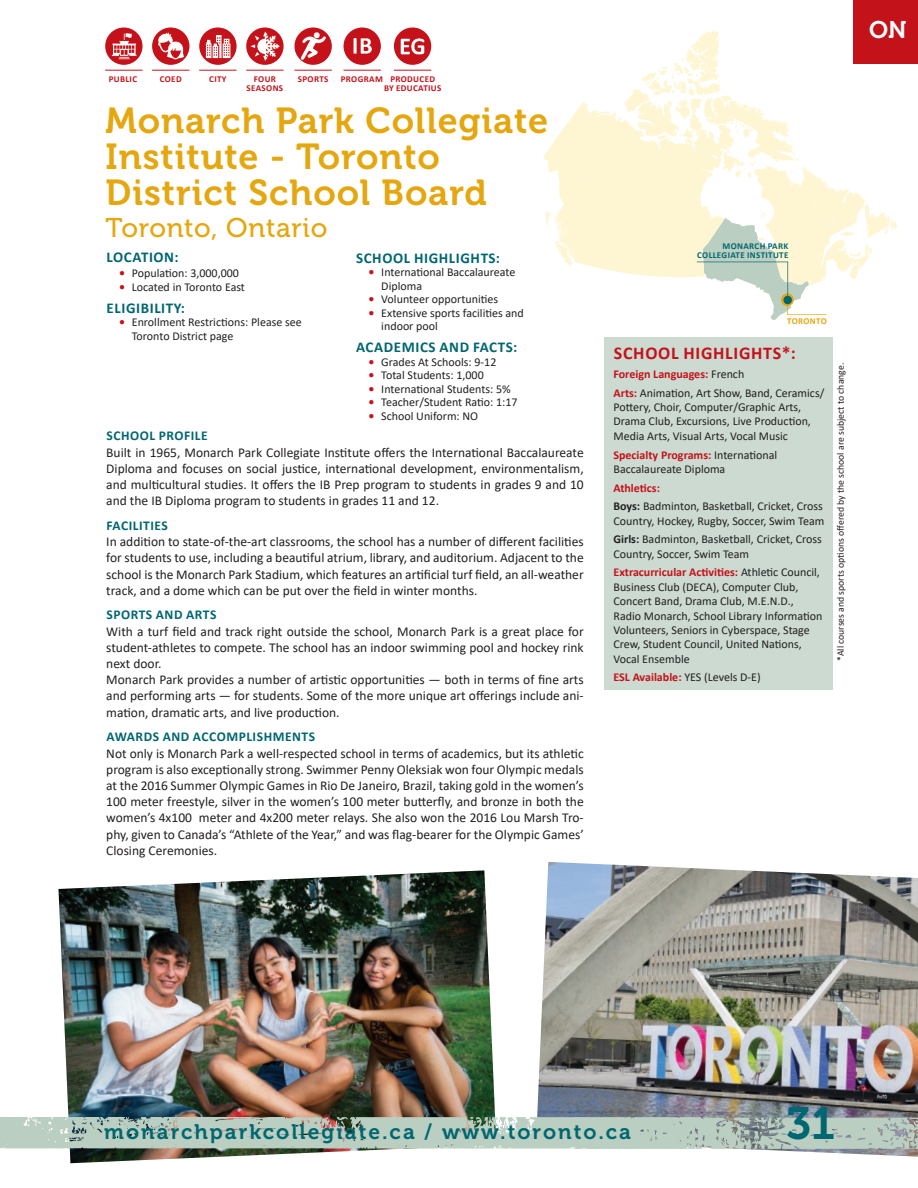
<style>
.page{position:relative;width:918px;height:1188px;background:#fff}
.page>*{position:absolute;margin:0;border:0;box-sizing:border-box;transform-origin:0 0}
.t1{font:45px "Museo 700";color:#006771}
.t2{font:36px/36px "Museo 700";letter-spacing:.025em;color:#e5a710}
.t3{font:27px "Museo 500";letter-spacing:.025em;color:#e5a710}
.t4{font:24px "Museo 700";color:#fff}
.t5{font:21px "Museo 700";letter-spacing:.1em;color:#006770}
.t6{font:700 18px "Calibri";letter-spacing:.04em;color:#c4121a}
.t7{font:700 15px "Calibri";letter-spacing:.04em;color:#006770}
.t8{font:13.5px/16.2px "Calibri";color:#231f20;text-align:justify}
.t9{font:700 13.5px "Calibri";letter-spacing:.04em;color:#006771}
.t10{font:12px/14.4px "Calibri";color:#231f20}
.t11{font:9.75px "Calibri";color:#231f20}
.t12{font:700 9px/9px "Calibri";letter-spacing:.04em;color:#c4121a;text-align:center}
.t13{font:700 9px/9px "Calibri";letter-spacing:.04em;color:#006770;text-align:right}
.t14{font:700 9px "Calibri";letter-spacing:.035em;color:#e5a710}
.s1{font-weight:700;color:#c4121a}
.s2{font-weight:700}
</style>
<div class="page">
<img style="left:537px;top:862px;width:381px;height:295px">
<img style="left:58px;top:870px;width:438px;height:293px">
<svg style="left:0;top:1116px;width:918px;height:34px;background:#b1c2b7"></svg>
<div style="left:854px;top:0;width:64px;height:64px;background:#c4121a"></div>
<img style="left:105px;top:27px;width:38px;height:38px;border-radius:19px">
<img style="left:199px;top:27px;width:38px;height:38px;border-radius:19px">
<img style="left:152px;top:27px;width:37px;height:38px;border-radius:19px">
<img style="left:246px;top:27px;width:38px;height:38px;border-radius:19px">
<img style="left:294px;top:27px;width:38px;height:38px;border-radius:19px">
<img style="left:344px;top:27px;width:37px;height:38px;border-radius:19px">
<hr style="left:105px;top:70px;width:38px;height:1px;background:#c4121a">
<hr style="left:246px;top:70px;width:38px;height:1px;background:#c4121a">
<hr style="left:294px;top:70px;width:38px;height:1px;background:#c4121a">
<hr style="left:344px;top:70px;width:37px;height:1px;background:#c4121a">
<hr style="left:199px;top:70px;width:38px;height:1px;background:#c4121a">
<hr style="left:152px;top:70px;width:37px;height:1px;background:#c4121a">
<div style="left:605px;top:337px;width:228px;height:353px;background:#ccdad1"></div>
<svg style="left:543px;top:31px;width:354px;height:289px"></svg>
<div style="left:783px;top:296px;width:9px;height:8px;background:#006770;border-radius:50%"></div>
<img style="left:394px;top:27px;width:37px;height:38px;border-radius:19px">
<hr style="left:394px;top:70px;width:37px;height:1px;background:#c4121a">
<p class="t12" style="left:109px;top:74px;width:30px">PUBLIC</p>
<p class="t12" style="left:247px;top:74px;width:38px">FOUR<br>SEASONS</p>
<p class="t12" style="left:160px;top:74px;width:23px">COED</p>
<p class="t12" style="left:209px;top:74px;width:19px">CITY</p>
<p class="t12" style="left:298px;top:74px;width:32px">SPORTS</p>
<p class="t12" style="left:341px;top:74px;width:44px">PROGRAM</p>
<p class="t12" style="left:384px;top:74px;width:59px">PRODUCED<br>BY EDUCATIUS</p>
<h2 class="t2" style="left:106px;top:103px;width:444px">Monarch Park Collegiate<br>Institute - Toronto<br>District School Board</h2>
<h3 class="t3" style="left:106px;top:213px;width:223px">Toronto, Ontario</h3>
<p class="t7" style="left:107px;top:247px;width:74px">LOCATION:</p>
<p class="t10" style="left:119px;top:265px;width:121px"><span class="s1">•</span> Population: 3,000,000</p>
<p class="t10" style="left:119px;top:279px;width:127px"><span class="s1">•</span> Located in Toronto East</p>
<p class="t7" style="left:107px;top:297px;width:80px">ELIGIBILITY:</p>
<p class="t10" style="left:132px;top:315px;width:171px;line-height:13.5px;text-indent:-13px"><span class="s1">•</span> Enrollment Restrictions: Please see<br>Toronto District page</p>
<p class="t7" style="left:356px;top:247px;width:146px">SCHOOL HIGHLIGHTS:</p>
<p class="t10" style="left:381px;top:265px;width:136px;line-height:13.5px;text-indent:-13px"><span class="s1">•</span> International Baccalaureate<br>Diploma</p>
<p class="t10" style="left:369px;top:292px;width:131px"><span class="s1">•</span> Volunteer opportunities</p>
<p class="t10" style="left:381px;top:306px;width:144px;line-height:13.5px;text-indent:-13px"><span class="s1">•</span> Extensive sports facilities and indoor pool</p>
<p class="t7" style="left:356px;top:337px;width:163px">ACADEMICS AND FACTS:</p>
<p class="t10" style="left:369px;top:354px;width:129px"><span class="s1">•</span> Grades At Schools: 9-12</p>
<p class="t10" style="left:369px;top:368px;width:117px"><span class="s1">•</span> Total Students: 1,000</p>
<p class="t10" style="left:369px;top:381px;width:144px"><span class="s1">•</span> International Students: 5%</p>
<p class="t10" style="left:369px;top:395px;width:151px"><span class="s1">•</span> Teacher/Student Ratio: 1:17</p>
<p class="t10" style="left:369px;top:408px;width:111px"><span class="s1">•</span> School Uniform: NO</p>
<p class="t9" style="left:107px;top:426px;width:103px">SCHOOL PROFILE</p>
<p class="t8" style="left:106px;top:444px;width:479px">Built in 1965, Monarch Park Collegiate Institute offers the International Baccalaureate Diploma and focuses on social justice, international development, environmentalism, and multicultural studies. It offers the IB Prep program to students in grades 9 and 10 and the IB Diploma program to students in grades 11 and 12.</p>
<p class="t9" style="left:107px;top:516px;width:63px">FACILITIES</p>
<p class="t8" style="left:106px;top:533px;width:479px">In addition to state-of-the-art classrooms, the school has a number of different facilities for students to use, including a beautiful atrium, library, and auditorium. Adjacent to the school is the Monarch Park Stadium, which features an artificial turf field, an all-weather track, and a dome which can be put over the field in winter months.</p>
<p class="t9" style="left:107px;top:605px;width:111px">SPORTS AND ARTS</p>
<p class="t8" style="left:106px;top:623px;width:479px;text-align:left">With a turf field and track right outside the school, Monarch Park is a great place for student-athletes to compete. The school has an indoor swimming pool and hockey rink next door.<br>Monarch Park provides a number of artistic opportunities — both in terms of fine arts and performing arts — for students. Some of the more unique art offerings include ani&shy;mation, dramatic arts, and live production.</p>
<p class="t9" style="left:107px;top:727px;width:210px">AWARDS AND ACCOMPLISHMENTS</p>
<p class="t8" style="left:106px;top:745px;width:479px">Not only is Monarch Park a well-respected school in terms of academics, but its athletic program is also exceptionally strong. Swimmer Penny Oleksiak won four Olympic medals at the 2016 Summer Olympic Games in Rio De Janeiro, Brazil, taking gold in the women’s 100 meter freestyle, silver in the women’s 100 meter butterfly, and bronze in both the women’s 4x100 meter and 4x200 meter relays. She also won the 2016 Lou Marsh Tro&shy;phy, given to Canada’s “Athlete of the Year,” and was flag-bearer for the Olympic Games’ Closing Ceremonies.</p>
<h3 class="t4" style="left:869px;top:17px;width:39px">ON</h3>
<p class="t13" style="left:697px;top:242px;width:93px">MONARCH PARK<br>COLLEGIATE INSTITUTE</p>
<p class="t14" style="left:787px;top:315px;width:41px">TORONTO</p>
<h3 class="t6" style="left:614px;top:341px;width:183px">SCHOOL HIGHLIGHTS*:</h3>
<p class="t10" style="left:613px;top:364px;width:212px;line-height:18.6px"><span class="s1">Foreign Languages:</span> French<br><span class="s1">Arts:</span> Animation, Art Show, Band, Ceramics/</p>
<p class="t10" style="left:613px;top:400px;width:199px">Pottery, Choir, Computer/Graphic Arts,<br>Drama Club, Excursions, Live Production,<br>Media Arts, Visual Arts, Vocal Music</p>
<p class="t10" style="left:613px;top:447px;width:165px"><span class="s1">Specialty Programs:</span> International<br>Baccalaureate Diploma</p>
<p class="t10" style="left:613px;top:478px;width:211px;line-height:18.6px"><span class="s1">Athletics:<br></span><span class="s2">Boys:</span> Badminton, Basketball, Cricket, Cross</p>
<p class="t10" style="left:613px;top:511px;width:212px;line-height:18.6px">Country, Hockey, Rugby, Soccer, Swim Team<br><span class="s2">Girls:</span> Badminton, Basketball, Cricket, Cross</p>
<p class="t10" style="left:613px;top:544px;width:208px;line-height:18.6px">Country, Soccer, Swim Team<br><span class="s1">Extracurricular Activities:</span> Athletic Council,</p>
<p class="t10" style="left:613px;top:579px;width:210px">Business Club (DECA), Computer Club, Concert Band, Drama Club, M.E.N.D., Radio Monarch, School Library Information Volunteers, Seniors in Cyberspace, Stage Crew, Student Council, United Nations, Vocal Ensemble</p>
<p class="t10" style="left:613px;top:670px;width:149px"><span class="s1">ESL Available:</span> YES (Levels D-E)</p>
<p class="t11" style="left:834px;top:661px;width:300px;rotate:-90deg">*All courses and sports options offered by the school are subject to change.</p>
<h3 class="t5" style="left:104px;top:1120px;width:528px">monarchparkcollegiate.ca / www.toronto.ca</h3>
<h1 class="t1" style="left:786px;top:1099px;width:51px">31</h1>
</div>
